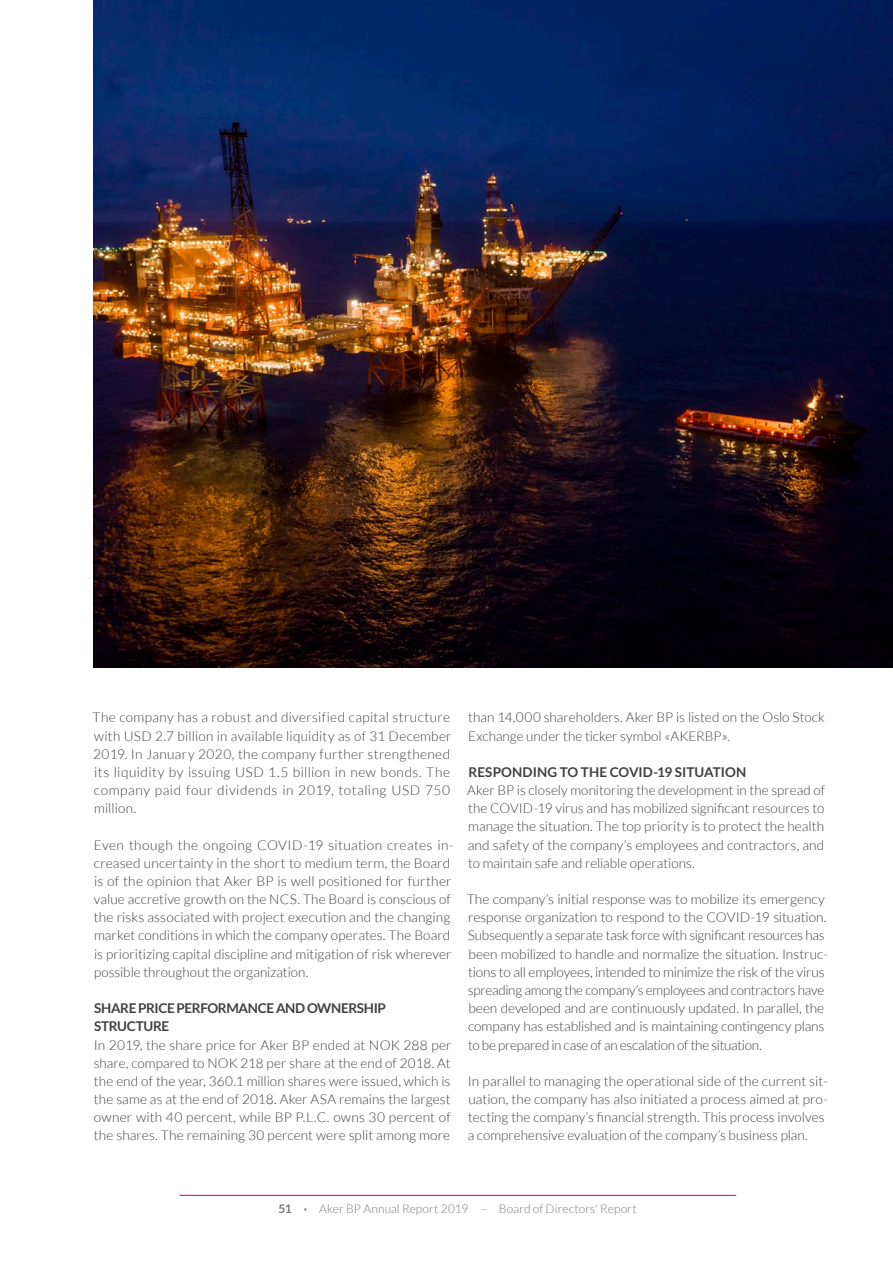
<style>
.page{position:relative;width:893px;height:1263px;background:#fff}
.page>*{position:absolute;margin:0;border:0;box-sizing:border-box;transform-origin:0 0}
.t1{font:300 13.5px/18.1px "Lato";color:#404041}
.SUB-HEADER{font:700 13.5px/18.1px "Lato";letter-spacing:-.02em;color:#404041}
.SUB-HEADER-2{font:700 13.5px "Lato";letter-spacing:.005em;color:#404041}
.t2{font:300 12px "Lato";letter-spacing:.01em;color:#76787a}
.s1{font-weight:700}
</style>
<div class="page">
<hr style="left:179px;top:1195px;width:557px;height:1px;background:#de0071">
<img style="left:94px;top:0;width:799px;height:668px">
<p class="t1" style="left:92px;top:708px;width:361px;text-align:justify">The company has a robust and diversified capital structure with USD 2.7 billion in available liquidity as of 31 December 2019. In January 2020, the company further strengthened its liquidity by issuing USD 1.5 billion in new bonds. The company paid four dividends in 2019, totaling USD 750 million.</p>
<p class="t1" style="left:94px;top:836px;width:361px">Even though the ongoing COVID-19 situation creates in&shy;creased uncertainty in the short to medium term, the Board is of the opinion that Aker BP is well positioned for further value accretive growth on the NCS. The Board is conscious of the risks associated with project execution and the changing market conditions in which the company operates. The Board is prioritizing capital discipline and mitigation of risk wherever possible throughout the organization.</p>
<p class="SUB-HEADER" style="left:94px;top:999px;width:294px">SHARE PRICE PERFORMANCE AND OWNERSHIP<br>STRUCTURE</p>
<p class="t1" style="left:94px;top:1036px;width:360px;text-align:justify">In 2019, the share price for Aker BP ended at NOK 288 per share, compared to NOK 218 per share at the end of 2018. At the end of the year, 360.1 million shares were issued, which is the same as at the end of 2018. Aker ASA remains the largest owner with 40 percent, while BP P.L.C. owns 30 percent of the shares. The remaining 30 percent were split among more</p>
<p class="t1" style="left:468px;top:708px;width:358px">than 14,000 shareholders. Aker BP is listed on the Oslo Stock<br>Exchange under the ticker symbol «AKERBP».</p>
<p class="SUB-HEADER-2" style="left:468px;top:764px;width:279px">RESPONDING TO THE COVID-19 SITUATION</p>
<p class="t1" style="left:467px;top:781px;width:359px;text-align:justify">Aker BP is closely monitoring the development in the spread of the COVID-19 virus and has mobilized significant resources to manage the situation. The top priority is to protect the health and safety of the company’s employees and contractors, and to maintain safe and reliable operations.</p>
<p class="t1" style="left:467px;top:890px;width:363px">The company’s initial response was to mobilize its emergency response organization to respond to the COVID-19 situation.<br>Subsequently a separate task force with significant resources has been mobilized to handle and normalize the situation. Instruc&shy;tions to all employees, intended to minimize the risk of the virus spreading among the company’s employees and contractors have been developed and are continuously updated. In parallel, the company has established and is maintaining contingency plans to be prepared in case of an escalation of the situation.</p>
<p class="t1" style="left:468px;top:1072px;width:362px">In parallel to managing the operational side of the current sit&shy;uation, the company has also initiated a process aimed at pro&shy;tecting the company’s financial strength. This process involves a comprehensive evaluation of the company’s business plan.</p>
<p class="t2" style="left:279px;top:1202px;width:360px"><span class="s1">51 ·</span> Aker BP Annual Report 2019 – Board of Directors' Report</p>
</div>
